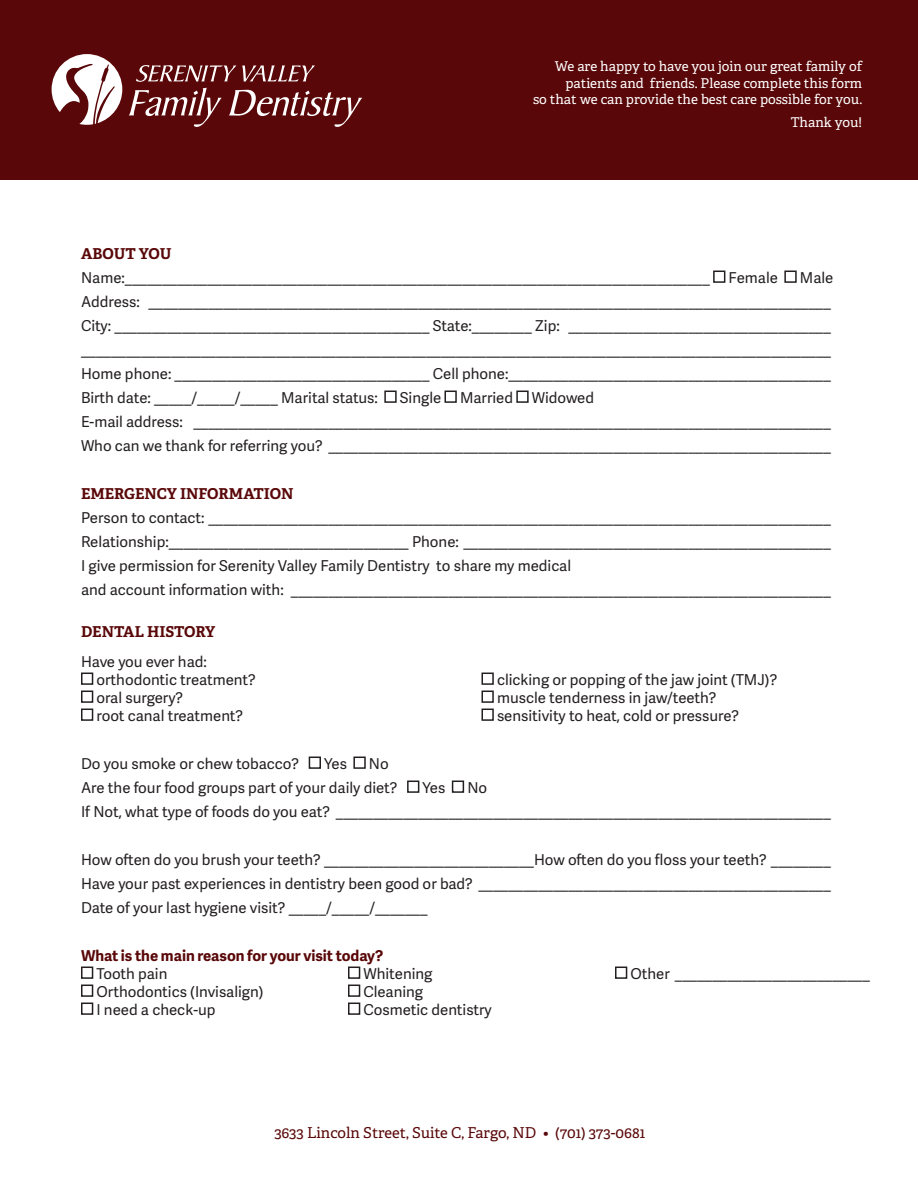
<style>
.page{position:relative;width:918px;height:1188px;background:#fff}
.page>*{position:absolute;margin:0;border:0;box-sizing:border-box;transform-origin:0 0}
.t1{font:15px/24px "Adelle Sans";color:#231f20;text-align:justify}
.t2{font:15px "Adelle";color:#590708}
.t3{font:700 15px "Adelle";color:#590708}
.t4{font:700 15px "Adelle Sans";color:#590708}
.t5{font:13.5px/16.2px "Adelle";color:#fff;text-align:right}
</style>
<div class="page">
<div style="left:713px;top:271px;width:12px;height:12px;border:2px solid #231f20"></div>
<div style="left:784px;top:271px;width:13px;height:12px;border:2px solid #231f20"></div>
<div style="left:384px;top:391px;width:13px;height:12px;border:2px solid #231f20"></div>
<div style="left:444px;top:391px;width:13px;height:12px;border:2px solid #231f20"></div>
<div style="left:516px;top:391px;width:13px;height:12px;border:2px solid #231f20"></div>
<div style="left:81px;top:673px;width:12px;height:12px;border:2px solid #231f20"></div>
<div style="left:81px;top:691px;width:12px;height:12px;border:2px solid #231f20"></div>
<div style="left:81px;top:709px;width:12px;height:12px;border:2px solid #231f20"></div>
<div style="left:482px;top:673px;width:12px;height:12px;border:2px solid #231f20"></div>
<div style="left:482px;top:691px;width:12px;height:12px;border:2px solid #231f20"></div>
<div style="left:482px;top:709px;width:12px;height:12px;border:2px solid #231f20"></div>
<div style="left:309px;top:757px;width:12px;height:12px;border:2px solid #231f20"></div>
<div style="left:353px;top:757px;width:13px;height:12px;border:2px solid #231f20"></div>
<div style="left:407px;top:781px;width:12px;height:12px;border:2px solid #231f20"></div>
<div style="left:452px;top:781px;width:12px;height:12px;border:2px solid #231f20"></div>
<div style="left:81px;top:967px;width:12px;height:12px;border:2px solid #231f20"></div>
<div style="left:81px;top:985px;width:12px;height:12px;border:2px solid #231f20"></div>
<div style="left:81px;top:1003px;width:12px;height:12px;border:2px solid #231f20"></div>
<div style="left:348px;top:967px;width:12px;height:12px;border:2px solid #231f20"></div>
<div style="left:348px;top:985px;width:12px;height:12px;border:2px solid #231f20"></div>
<div style="left:348px;top:1003px;width:12px;height:12px;border:2px solid #231f20"></div>
<div style="left:615px;top:967px;width:12px;height:12px;border:2px solid #231f20"></div>
<div style="left:0;top:0;width:918px;height:180px;background:#590708"></div>
<svg style="left:136px;top:65px;width:100px;height:17px"></svg>
<svg style="left:242px;top:66px;width:73px;height:16px"></svg>
<svg style="left:129px;top:88px;width:93px;height:39px"></svg>
<svg style="left:229px;top:90px;width:133px;height:37px"></svg>
<svg style="left:52px;top:54px;width:70px;height:71px"></svg>
<p class="t5" style="left:533px;top:58px;width:331px">We are happy to have you join our great family of patients and friends. Please complete this form<br>so that we can provide the best care possible for you.</p>
<p class="t5" style="left:791px;top:114px;width:73px">Thank you!</p>
<p class="t3" style="left:81px;top:243px;width:92px">ABOUT YOU</p>
<p class="t1" style="left:81px;top:265px;width:698px">Name:______________________________________________________________________________ Female</p>
<p class="t1" style="left:800px;top:265px;width:35px">Male</p>
<p class="t1" style="left:81px;top:289px;width:751px">Address: ___________________________________________________________________________________________ City: __________________________________________ State:________ Zip: ___________________________________ ____________________________________________________________________________________________________</p>
<p class="t1" style="left:81px;top:361px;width:751px">Home phone: __________________________________ Cell phone:___________________________________________</p>
<p class="t1" style="left:81px;top:385px;width:298px">Birth date: _____/_____/_____ Marital status:</p>
<p class="t1" style="left:400px;top:385px;width:196px">Single Married Widowed</p>
<p class="t1" style="left:81px;top:409px;width:751px">E-mail address: _____________________________________________________________________________________</p>
<p class="t1" style="left:81px;top:433px;width:751px">Who can we thank for referring you? ___________________________________________________________________</p>
<p class="t3" style="left:81px;top:483px;width:214px">EMERGENCY INFORMATION</p>
<p class="t1" style="left:81px;top:505px;width:751px">Person to contact: ___________________________________________________________________________________</p>
<p class="t1" style="left:81px;top:529px;width:751px">Relationship:________________________________ Phone: _________________________________________________</p>
<p class="t1" style="left:81px;top:553px;width:751px">I give permission for Serenity Valley Family Dentistry to share my medical<br>and account information with: ________________________________________________________________________</p>
<p class="t3" style="left:81px;top:621px;width:136px">DENTAL HISTORY</p>
<p class="t1" style="left:81px;top:649px;width:127px">Have you ever had:</p>
<p class="t1" style="left:97px;top:667px;width:161px">orthodontic treatment?</p>
<p class="t1" style="left:97px;top:685px;width:88px">oral surgery?</p>
<p class="t1" style="left:97px;top:703px;width:148px">root canal treatment?</p>
<p class="t1" style="left:497px;top:667px;width:282px">clicking or popping of the jaw joint (TMJ)?</p>
<p class="t1" style="left:497px;top:685px;width:221px">muscle tenderness in jaw/teeth?</p>
<p class="t1" style="left:497px;top:703px;width:244px">sensitivity to heat, cold or pressure?</p>
<p class="t1" style="left:81px;top:751px;width:220px">Do you smoke or chew tobacco?</p>
<p class="t1" style="left:324px;top:751px;width:24px">Yes</p>
<p class="t1" style="left:369px;top:751px;width:21px">No</p>
<p class="t1" style="left:81px;top:775px;width:318px">Are the four food groups part of your daily diet?</p>
<p class="t1" style="left:423px;top:775px;width:24px">Yes</p>
<p class="t1" style="left:467px;top:775px;width:21px">No</p>
<p class="t1" style="left:81px;top:799px;width:751px">If Not, what type of foods do you eat? __________________________________________________________________</p>
<p class="t1" style="left:81px;top:847px;width:751px">How often do you brush your teeth? ____________________________How often do you floss your teeth? ________</p>
<p class="t1" style="left:81px;top:871px;width:751px">Have your past experiences in dentistry been good or bad? _______________________________________________</p>
<p class="t1" style="left:81px;top:895px;width:348px">Date of your last hygiene visit? _____/_____/_______</p>
<p class="t4" style="left:81px;top:944px;width:304px">What is the main reason for your visit today?</p>
<p class="t1" style="left:97px;top:961px;width:72px">Tooth pain</p>
<p class="t1" style="left:97px;top:979px;width:169px">Orthodontics (Invisalign)</p>
<p class="t1" style="left:97px;top:997px;width:121px">I need a check-up</p>
<p class="t1" style="left:364px;top:961px;width:70px">Whitening</p>
<p class="t1" style="left:364px;top:979px;width:61px">Cleaning</p>
<p class="t1" style="left:364px;top:997px;width:130px">Cosmetic dentistry</p>
<p class="t1" style="left:631px;top:961px;width:241px">Other __________________________</p>
<p class="t2" style="left:274px;top:1122px;width:372px">3633 Lincoln Street, Suite C, Fargo, ND • (701) 373-0681</p>
</div>
